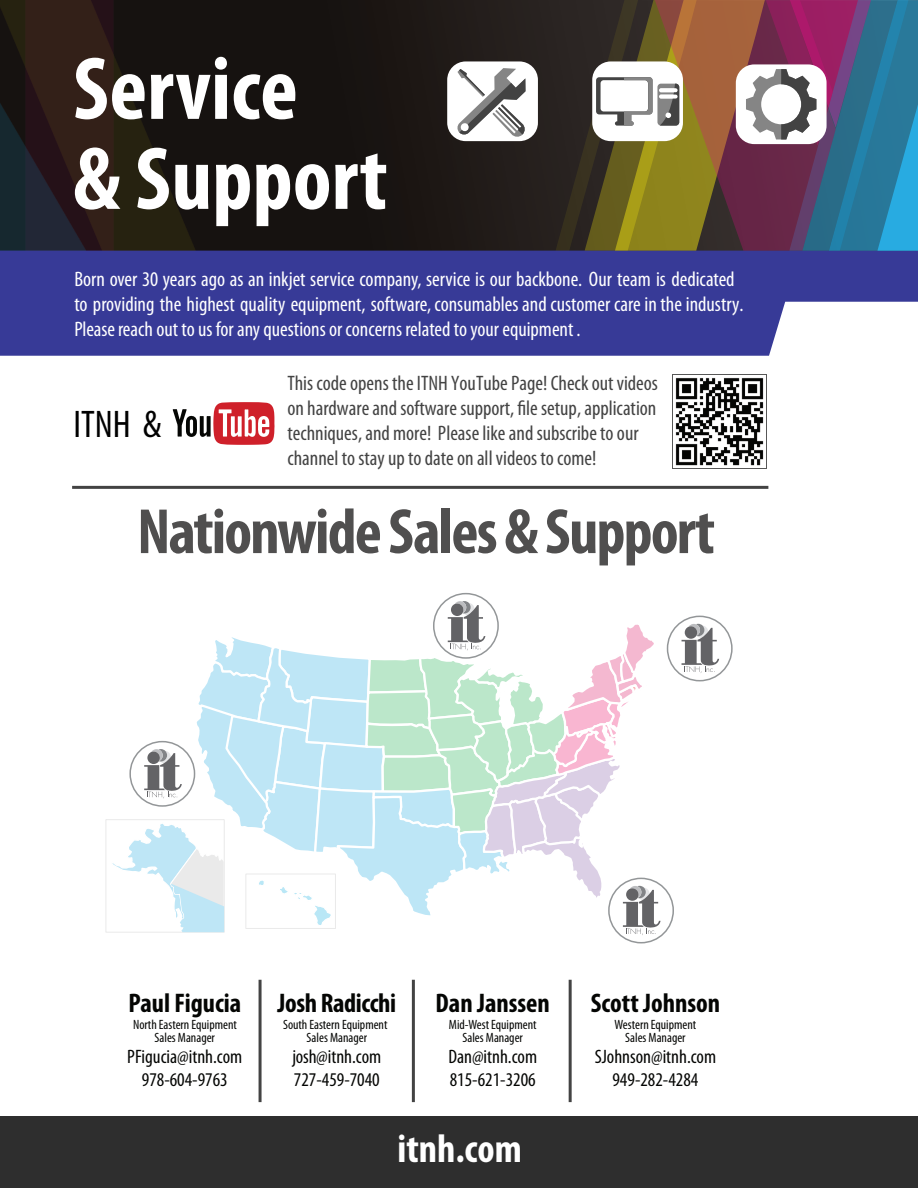
<style>
.page{position:relative;width:918px;height:1188px;background:#fff}
.page>*{position:absolute;margin:0;border:0;box-sizing:border-box;transform-origin:0 0}
.t1{font:700 condensed 90px/90px "Myriad Pro";color:#fff}
.t2{font:700 condensed 64.5px "Myriad Pro";letter-spacing:-.025em;color:#504f4f}
.t3{font:700 condensed 39.9px "Myriad Pro";color:#fff}
.t4{font:condensed 38.7px "Myriad Pro";color:#000}
.t5{font:700 condensed 27px "Myriad Pro";color:#040503}
.t6{font:condensed 21px/25.2px "Myriad Pro";color:#fff}
.t7{font:condensed 21px/25.2px "Myriad Pro";color:#434343}
.t8{font:condensed 19.5px/22.5px "Myriad Pro";color:#040503;text-align:center}
.t9{font:condensed 13.5px/13.5px "Myriad Pro";color:#040503;text-align:center}
</style>
<div class="page">
<div style="left:1px;top:1116px;width:917px;height:72px;background:#2e2e2e"></div>
<svg style="left:0;top:251px;width:918px;height:105px;background:#494ca0"></svg>
<svg style="left:249px;top:0;width:307px;height:251px;background:#1b1614"></svg>
<img style="left:167px;top:0;width:82px;height:305px">
<img style="left:0;top:0;width:167px;height:305px">
<img style="left:0;top:46px;width:140px;height:259px">
<div style="left:447px;top:61px;width:91px;height:80px;background:#fff;border-radius:18px"></div>
<svg style="left:457px;top:68px;width:69px;height:69px"></svg>
<svg style="left:556px;top:0;width:362px;height:251px;background:#6e6866"></svg>
<hr style="left:72px;top:486px;width:696px;height:3px;background:#434343">
<svg style="left:173px;top:402px;width:102px;height:43px"></svg>
<img style="left:675px;top:378px;width:89px;height:88px">
<div style="left:667px;top:616px;width:66px;height:65px;border:2px solid #939698;border-radius:50%"></div>
<svg style="left:682px;top:624px;width:37px;height:49px"></svg>
<div style="left:608px;top:878px;width:66px;height:65px;border:2px solid #939698;border-radius:50%"></div>
<svg style="left:110px;top:601px;width:551px;height:334px"></svg>
<hr style="left:412px;top:980px;width:3px;height:122px;background:#434343">
<hr style="left:259px;top:980px;width:3px;height:122px;background:#434343">
<hr style="left:569px;top:980px;width:3px;height:122px;background:#434343">
<h1 class="t1" style="left:73px;top:45px;width:316px">Service<br>&amp; Support</h1>
<p class="t6" style="left:74px;top:267px;width:671px">Born over 30 years ago as an inkjet service company, service is our backbone. Our team is dedicated to providing the highest quality equipment, software, consumables and customer care in the industry.<br>Please reach out to us for any questions or concerns related to your equipment .</p>
<h3 class="t4" style="left:73px;top:403px;width:90px">ITNH &amp;</h3>
<p class="t7" style="left:287px;top:370px;width:372px">This code opens the ITNH YouTube Page! Check out videos on hardware and software support, file setup, application techniques, and more! Please like and subscribe to our channel to stay up to date on all videos to come!</p>
<h2 class="t2" style="left:137px;top:496px;width:579px">Nationwide Sales &amp; Support</h2>
<p class="t5" style="left:128px;top:988px;width:114px">Paul Figucia</p>
<p class="t9" style="left:133px;top:1018px;width:105px">North Eastern Equipment<br>Sales Manager</p>
<p class="t8" style="left:127px;top:1046px;width:116px">PFigucia@itnh.com<br>978-604-9763</p>
<p class="t5" style="left:277px;top:988px;width:120px">Josh Radicchi</p>
<p class="t9" style="left:283px;top:1018px;width:106px">South Eastern Equipment<br>Sales Manager</p>
<p class="t8" style="left:292px;top:1046px;width:90px;text-align:left">josh@itnh.com<br>727-459-7040</p>
<p class="t5" style="left:436px;top:988px;width:116px">Dan Janssen</p>
<p class="t9" style="left:449px;top:1018px;width:89px">Mid-West Equipment<br>Sales Manager</p>
<p class="t8" style="left:448px;top:1046px;width:90px;text-align:left">Dan@itnh.com<br>815-621-3206</p>
<h3 class="t3" style="left:397px;top:1127px;width:126px">itnh.com</h3>
<p class="t5" style="left:591px;top:988px;width:131px">Scott Johnson</p>
<p class="t9" style="left:615px;top:1018px;width:83px">Western Equipment<br>Sales Manager</p>
<p class="t8" style="left:595px;top:1046px;width:123px">SJohnson@itnh.com<br>949-282-4284</p>
</div>
